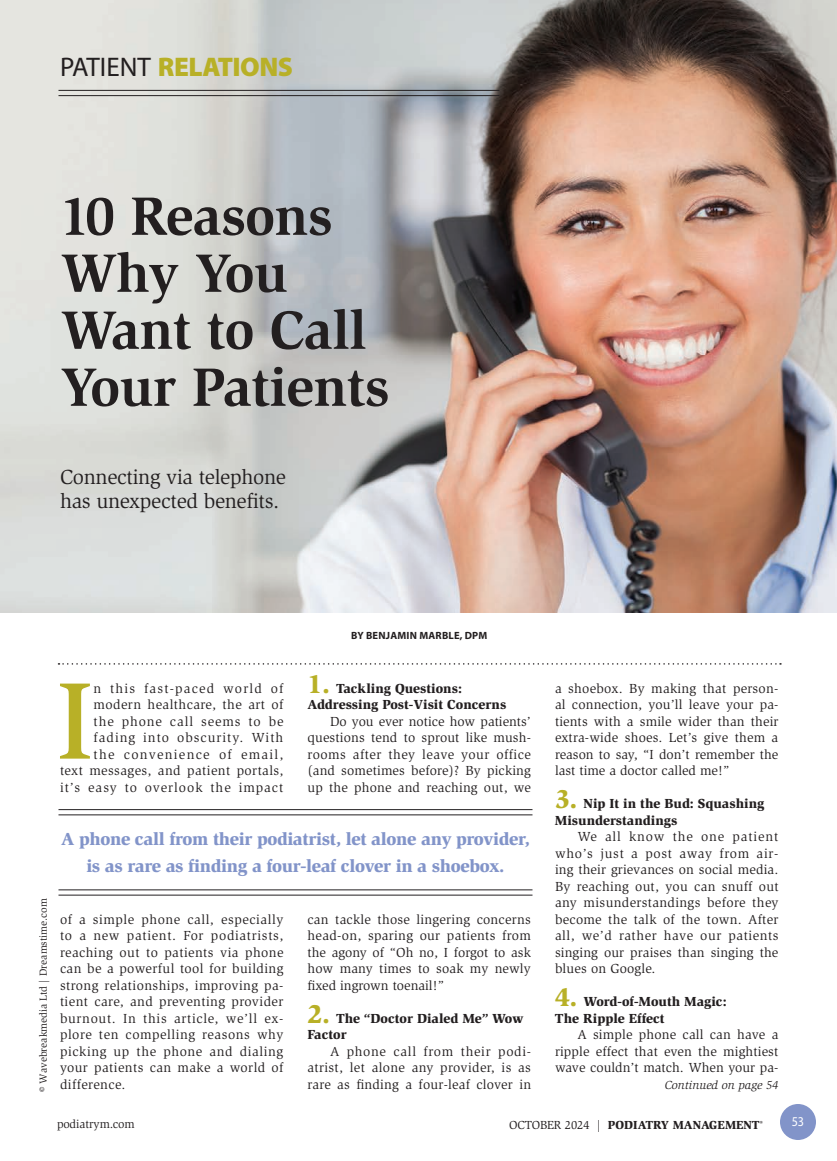
<style>
.page{position:relative;width:837px;height:1161px;background:#fff}
.page>*{position:absolute;margin:0;border:0;box-sizing:border-box;transform-origin:0 0}
._2011-Intl_Cap{font:500 112.05px "Slimbach";color:#b8b027}
._2011-Headline{font:700 55.5px "Slimbach";letter-spacing:-.01em;color:#231f20}
.t1{font:900 27px "Myriad Pro";letter-spacing:-.02em;color:#b8b027}
._2011-Deck{font:21px/24px "Slimbach";letter-spacing:-.015em;color:#231f20}
._2011-Callout{font:900 18px/27px "Slimbach";letter-spacing:-.02em;color:#8294c9;text-align:center}
._2011-Global_Text{font:13.5px/16.5px "Slimbach";letter-spacing:.01em;color:#231f20;text-align:justify}
._2011-Intl_Cap-2{font:13.5px/16.5px "Slimbach";letter-spacing:.05em;color:#231f20;text-align:justify}
._2011-Intl_Cap-3{font:13.5px/16.5px "Slimbach";letter-spacing:.07em;color:#231f20;text-align:right}
._2011-Global_Text-2{font:900 13.5px/16.5px "Slimbach";color:#231f20}
._2011-Subhead1{font:900 13.5px/16.5px "Slimbach";color:#231f20}
.t2{font:13.5px "Myriad Pro";color:#fff;scale:.9 1}
.t3{font:900 12px "Slimbach";color:#231f20}
.t4{font:italic 12px "Slimbach";color:#231f20}
.t5{font:12px "Slimbach";color:#231f20}
.t6{font:10.5px "Slimbach";color:#231f20}
._2023-Byline{font:700 10.5px "Myriad Pro";letter-spacing:.02em;color:#231f20}
.s1{font-weight:400;color:#231f20}
.s2{font-size:27px;color:#b8b027}
.s3{font-weight:400}
</style>
<div class="page">
<img style="left:0;top:0;width:837px;height:613px">
<svg style="left:58px;top:663px;width:723px;height:2px"></svg>
<hr style="left:58px;top:90px;width:442px;height:1px;background:#231f20">
<hr style="left:58px;top:95px;width:442px;height:1px;background:#231f20">
<div style="left:780px;top:1104px;width:36px;height:36px;background:#8294c9;border-radius:50%"></div>
<hr style="left:58px;top:809px;width:474px;height:1px;background:#231f20">
<hr style="left:58px;top:814px;width:474px;height:1px;background:#231f20">
<hr style="left:58px;top:890px;width:474px;height:1px;background:#231f20">
<hr style="left:58px;top:895px;width:474px;height:1px;background:#231f20">
<p class="t1" style="left:60px;top:51px;width:235px"><span class="s1">PATIENT</span> RELATIONS</p>
<p class="_2011-Headline" style="left:60px;top:183px;width:274px">10 Reasons</p>
<p class="_2011-Headline" style="left:60px;top:240px;width:229px">Why You</p>
<p class="_2011-Headline" style="left:60px;top:297px;width:308px">Want to Call</p>
<p class="_2011-Headline" style="left:60px;top:354px;width:331px">Your Patients</p>
<p class="_2011-Deck" style="left:60px;top:465px;width:227px">Connecting via telephone has unexpected benefits.</p>
<p class="_2011-Intl_Cap-3" style="left:60px;top:680px;width:225px">n this fast-paced world of modern healthcare, the art of<br>the phone call seems to be fading into obscurity. With<br>the convenience of email,<br>text messages, and patient portals, it’s easy to overlook the impact</p>
<p class="_2011-Intl_Cap" style="left:56px;top:654px;width:39px">I</p>
<p class="_2023-Byline" style="left:351px;top:630px;width:138px">BY BENJAMIN MARBLE, DPM</p>
<p class="_2011-Subhead1" style="left:307px;top:680px;width:200px"><span class="s2">1.</span> Tackling Questions:<br>Addressing Post-Visit Concerns</p>
<p class="_2011-Global_Text" style="left:308px;top:713px;width:225px;text-indent:23px">Do you ever notice how patients’ questions tend to sprout like mush&shy;rooms after they leave your office (and sometimes before)? By picking up the phone and reaching out, we</p>
<p class="t6" style="left:37px;top:1092px;width:195px;rotate:-90deg">© Wavebreakmedia Ltd | Dreamstime.com</p>
<p class="_2011-Callout" style="left:61px;top:825px;width:470px">A phone call from their podiatrist, let alone any provider, is as rare as finding a four-leaf clover in a shoebox.</p>
<p class="_2011-Intl_Cap-2" style="left:60px;top:911px;width:225px">of a simple phone call, especially to a new patient. For podiatrists, reaching out to patients via phone can be a powerful tool for building strong relationships, improving pa&shy;tient care, and preventing provider burnout. In this article, we’ll ex&shy;plore ten compelling reasons why picking up the phone and dialing your patients can make a world of difference.</p>
<p class="_2011-Global_Text" style="left:308px;top:911px;width:225px">can tackle those lingering concerns head-on, sparing our patients from the agony of “Oh no, I forgot to ask how many times to soak my newly fixed ingrown toenail!”</p>
<p class="_2011-Global_Text-2" style="left:307px;top:1010px;width:218px"><span class="s2">2.</span> The “Doctor Dialed Me” Wow<br>Factor</p>
<p class="_2011-Global_Text" style="left:307px;top:1043px;width:225px;text-indent:23px">A phone call from their podi&shy;atrist, let alone any provider, is as rare as finding a four-leaf clover in</p>
<p class="_2011-Global_Text" style="left:555px;top:680px;width:225px">a shoebox. By making that person&shy;al connection, you’ll leave your pa&shy;tients with a smile wider than their extra-wide shoes. Let’s give them a reason to say, “I don’t remember the last time a doctor called me!”</p>
<p class="_2011-Global_Text-2" style="left:555px;top:795px;width:211px"><span class="s2">3.</span> Nip It in the Bud: Squashing<br>Misunderstandings</p>
<p class="_2011-Global_Text" style="left:555px;top:828px;width:225px;text-indent:23px">We all know the one patient who’s just a post away from air&shy;ing their grievances on social media.<br>By reaching out, you can snuff out any misunderstandings before they become the talk of the town. After all, we’d rather have our patients singing our praises than singing the blues on Google.</p>
<p class="_2011-Global_Text-2" style="left:555px;top:993px;width:173px"><span class="s2">4.</span> Word-of-Mouth Magic:</p>
<p class="_2011-Global_Text-2" style="left:555px;top:1010px;width:111px">The Ripple Effect</p>
<p class="_2011-Global_Text" style="left:555px;top:1026px;width:225px;text-indent:23px">A simple phone call can have a ripple effect that even the mightiest wave couldn’t match. When your pa-</p>
<p class="t4" style="left:665px;top:1078px;width:115px">Continued on page 54</p>
<p class="t5" style="left:57px;top:1117px;width:79px">podiatrym.com</p>
<p class="t3" style="left:509px;top:1117px;width:255px"><span class="s3">OCTOBER 2024 |</span> PODIATRY MANAGEMENT<sup>®</sup></p>
<p class="t2" style="left:792px;top:1114px;width:15px">53</p>
</div>
